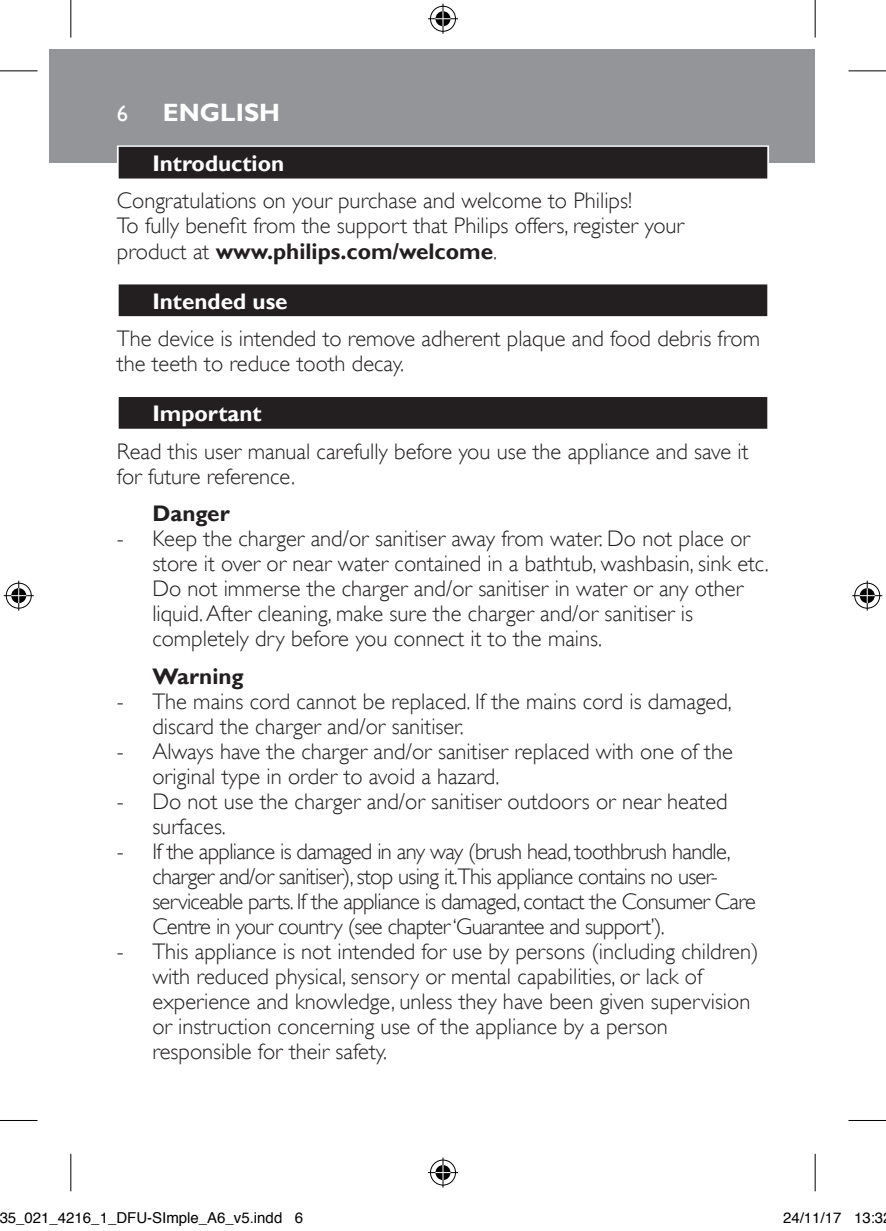
<style>
.page{position:relative;width:886px;height:1231px;background:#fff}
.page>*{position:absolute;margin:0;border:0;box-sizing:border-box;transform-origin:0 0}
.t1{font:700 25px "Gill Sans Alt One WGL";color:#fff}
.t2{font:22.5px/25px "Gill Sans Alt One WGL Light";color:#231f20}
.t3{font:22.5px/25px "Gill Sans Alt One WGL Light";letter-spacing:-.03em;color:#231f20}
.t4{font:700 22.5px "Gill Sans Alt One WGL";color:#231f20}
.t5{font:700 22.5px "Gill Sans Alt One WGL";color:#fff}
.t6{font:22.5px "Gill Sans Alt One WGL";color:#fff}
.t7{font:15px "Helvetica";color:#000}
.s1{font-family:"Gill Sans Alt One WGL Light";font-weight:400}
</style>
<div class="page">
<div style="left:50px;top:50px;width:765px;height:113px;background:#939598"></div>
<svg style="left:117px;top:145px;width:652px;height:34px;background:#bdbdbe"></svg>
<div style="left:119px;top:147px;width:648px;height:31px;background:#231f20"></div>
<svg style="left:118px;top:284px;width:650px;height:33px"></svg>
<div style="left:119px;top:284px;width:648px;height:32px;background:#231f20"></div>
<svg style="left:118px;top:397px;width:650px;height:32px"></svg>
<div style="left:119px;top:397px;width:648px;height:31px;background:#231f20"></div>
<hr style="left:0;top:70px;width:38px;height:1px;background:#000">
<hr style="left:848px;top:70px;width:38px;height:1px;background:#000">
<hr style="left:0;top:1119px;width:38px;height:1px;background:#000">
<hr style="left:848px;top:1119px;width:38px;height:1px;background:#000">
<hr style="left:70px;top:0;width:1px;height:38px;background:#000">
<hr style="left:70px;top:1153px;width:1px;height:37px;background:#000">
<hr style="left:814px;top:0;width:1px;height:38px;background:#000">
<hr style="left:814px;top:1153px;width:1px;height:37px;background:#000">
<div style="left:429px;top:5px;width:28px;height:28px;border:3px solid #fff;border-radius:50%"></div>
<hr style="left:428px;top:17px;width:30px;height:3px;background:#fff">
<hr style="left:441px;top:4px;width:3px;height:30px;background:#fff">
<div style="left:434px;top:10px;width:18px;height:18px;border:3px solid #fff;border-radius:50%"></div>
<div style="left:430px;top:6px;width:26px;height:26px;border:1px solid #000;border-radius:50%"></div>
<hr style="left:428px;top:18px;width:30px;height:1px;background:#000">
<hr style="left:442px;top:4px;width:1px;height:30px;background:#000">
<svg style="left:435px;top:11px;width:15px;height:15px"></svg>
<div style="left:429px;top:1158px;width:28px;height:28px;border:3px solid #fff;border-radius:50%"></div>
<hr style="left:428px;top:1170px;width:30px;height:3px;background:#fff">
<hr style="left:441px;top:1157px;width:3px;height:30px;background:#fff">
<div style="left:434px;top:1163px;width:18px;height:18px;border:3px solid #fff;border-radius:50%"></div>
<div style="left:430px;top:1159px;width:26px;height:25px;border:1px solid #000;border-radius:50%"></div>
<hr style="left:428px;top:1171px;width:30px;height:1px;background:#000">
<hr style="left:442px;top:1157px;width:1px;height:30px;background:#000">
<svg style="left:435px;top:1164px;width:15px;height:15px"></svg>
<div style="left:5px;top:581px;width:28px;height:28px;border:3px solid #fff;border-radius:50%"></div>
<hr style="left:4px;top:594px;width:30px;height:3px;background:#fff">
<hr style="left:17px;top:580px;width:3px;height:30px;background:#fff">
<div style="left:10px;top:586px;width:18px;height:18px;border:3px solid #fff;border-radius:50%"></div>
<div style="left:6px;top:582px;width:26px;height:26px;border:1px solid #000;border-radius:50%"></div>
<hr style="left:4px;top:595px;width:30px;height:1px;background:#000">
<hr style="left:18px;top:580px;width:1px;height:30px;background:#000">
<svg style="left:11px;top:588px;width:15px;height:15px"></svg>
<div style="left:853px;top:581px;width:28px;height:28px;border:3px solid #fff;border-radius:50%"></div>
<hr style="left:852px;top:594px;width:30px;height:3px;background:#fff">
<svg style="left:865px;top:580px;width:4px;height:30px"></svg>
<div style="left:858px;top:586px;width:18px;height:18px;border:3px solid #fff;border-radius:50%"></div>
<div style="left:854px;top:582px;width:26px;height:26px;border:1px solid #000;border-radius:50%"></div>
<hr style="left:852px;top:595px;width:30px;height:1px;background:#000">
<hr style="left:867px;top:580px;width:1px;height:30px;background:#000">
<svg style="left:859px;top:588px;width:15px;height:15px"></svg>
<p class="t6" style="left:117px;top:98px;width:13px">6</p>
<p class="t1" style="left:163px;top:95px;width:118px">ENGLISH</p>
<p class="t5" style="left:152px;top:148px;width:133px">Introduction</p>
<p class="t2" style="left:117px;top:188px;width:568px">Congratulations on your purchase and welcome to Philips!<br>To fully benefit from the support that Philips offers, register your</p>
<p class="t4" style="left:117px;top:235px;width:382px"><span class="s1">product at</span> www.philips.com/welcome<span class="s1">.</span></p>
<p class="t5" style="left:152px;top:285px;width:137px">Intended use</p>
<p class="t2" style="left:117px;top:326px;width:644px">The device is intended to remove adherent plaque and food debris from the teeth to reduce tooth decay.</p>
<p class="t5" style="left:152px;top:398px;width:111px">Important</p>
<p class="t2" style="left:117px;top:438px;width:633px">Read this user manual carefully before you use the appliance and save it for future reference.</p>
<p class="t4" style="left:152px;top:498px;width:79px">Danger</p>
<p class="t2" style="left:152px;top:526px;width:618px;text-indent:-35px">- Keep the charger and/or sanitiser away from water. Do not place or store it over or near water contained in a bathtub, washbasin, sink etc.<br>Do not immerse the charger and/or sanitiser in water or any other liquid. After cleaning, make sure the charger and/or sanitiser is completely dry before you connect it to the mains.</p>
<p class="t4" style="left:152px;top:660px;width:93px">Warning</p>
<p class="t2" style="left:152px;top:688px;width:581px;text-indent:-35px">- The mains cord cannot be replaced. If the mains cord is damaged, discard the charger and/or sanitiser.</p>
<p class="t2" style="left:152px;top:738px;width:582px;text-indent:-35px">- Always have the charger and/or sanitiser replaced with one of the original type in order to avoid a hazard.</p>
<p class="t2" style="left:152px;top:788px;width:577px;text-indent:-35px">- Do not use the charger and/or sanitiser outdoors or near heated surfaces.</p>
<p class="t3" style="left:152px;top:838px;width:605px;text-indent:-35px">- If the appliance is damaged in any way (brush head, toothbrush handle, charger and/or sanitiser), stop using it.This appliance contains no user&shy;serviceable parts. If the appliance is damaged, contact the Consumer Care Centre in your country (see chapter ‘Guarantee and support’).</p>
<p class="t2" style="left:152px;top:938px;width:608px;text-indent:-35px">- This appliance is not intended for use by persons (including children) with reduced physical, sensory or mental capabilities, or lack of experience and knowledge, unless they have been given supervision or instruction concerning use of the appliance by a person responsible for their safety.</p>
<p class="t7" style="left:0;top:1206px;width:305px">35_021_4216_1_DFU-SImple_A6_v5.indd 6</p>
<p class="t7" style="left:783px;top:1206px;width:102px">24/11/17 13:3</p>
</div>
